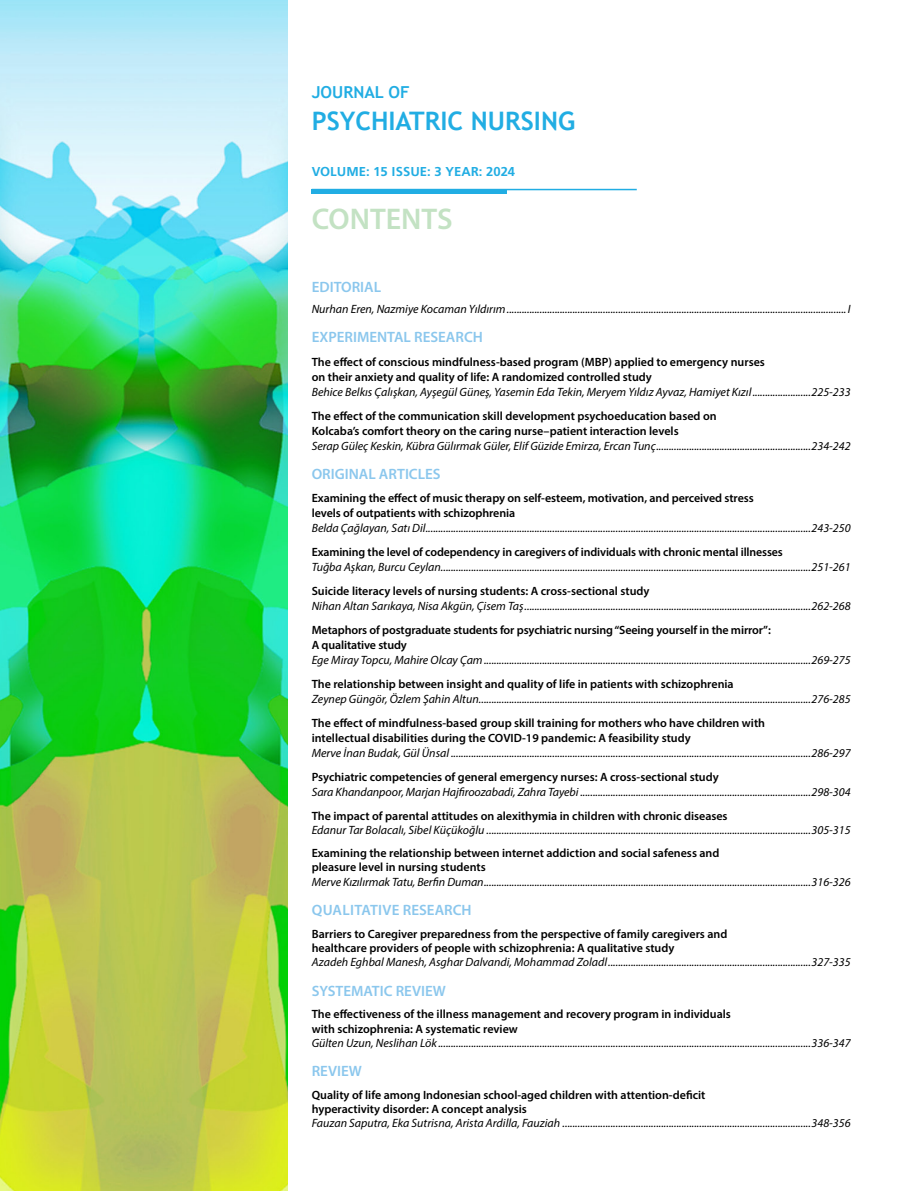
<style>
.page{position:relative;width:915px;height:1191px;background:#fff}
.page>*{position:absolute;margin:0;border:0;box-sizing:border-box;transform-origin:0 0}
.t1{font:600 30px "Myriad Pro";color:#c3e2c3}
.t2{font:700 25.5px "Trebuchet MS";color:#21ade3}
.t3{font:700 16.5px "Trebuchet MS";color:#21ade3}
.t4{font:600 15px "Myriad Pro";color:#8bc7ed}
.t5{font:13.5px "Frugal Bold Tr";color:#21ade3}
.t6{font:italic 12px "Myriad Pro";color:#000}
.t7{font:600 12px/15px "Myriad Pro";color:#000}
</style>
<div class="page">
<hr style="left:311px;top:189px;width:325px;height:1px;background:#21ade3">
<div style="left:311px;top:189px;width:196px;height:5px;background:#21ade3"></div>
<img style="left:0;top:0;width:287px;height:1191px">
<h3 class="t3" style="left:311px;top:82px;width:99px">JOURNAL OF</h3>
<h2 class="t2" style="left:311px;top:105px;width:265px">PSYCHIATRIC NURSING</h2>
<p class="t5" style="left:311px;top:163px;width:205px">VOLUME: 15 ISSUE: 3 YEAR: 2024</p>
<h1 class="t1" style="left:311px;top:200px;width:142px">CONTENTS</h1>
<p class="t4" style="left:311px;top:277px;width:71px">EDITORIAL</p>
<p class="t6" style="left:311px;top:301px;width:540px">Nurhan Eren, Nazmiye Kocaman Yıldırım...................................................................................................................................... I</p>
<p class="t4" style="left:311px;top:327px;width:173px">EXPERIMENTAL RESEARCH</p>
<p class="t7" style="left:311px;top:354px;width:454px">The effect of conscious mindfulness-based program (MBP) applied to emergency nurses on their anxiety and quality of life: A randomized controlled study</p>
<p class="t6" style="left:311px;top:384px;width:540px">Behice Belkıs Çalışkan, Ayşegül Güneş, Yasemin Eda Tekin, Meryem Yıldız Ayvaz, Hamiyet Kızıl.......................225-233</p>
<p class="t7" style="left:311px;top:408px;width:406px">The effect of the communication skill development psychoeducation based on<br>Kolcaba’s comfort theory on the caring nurse–patient interaction levels</p>
<p class="t6" style="left:311px;top:438px;width:540px">Serap Güleç Keskin, Kübra Gülırmak Güler, Elif Güzide Emirza, Ercan Tunç.............................................................234-242</p>
<p class="t4" style="left:311px;top:464px;width:130px">ORIGINAL ARTICLES</p>
<p class="t7" style="left:311px;top:490px;width:443px">Examining the effect of music therapy on self-esteem, motivation, and perceived stress levels of outpatients with schizophrenia</p>
<p class="t6" style="left:311px;top:521px;width:540px">Belda Çağlayan, Satı Dil........................................................................................................................................................243-250</p>
<p class="t7" style="left:311px;top:544px;width:472px">Examining the level of codependency in caregivers of individuals with chronic mental illnesses</p>
<p class="t6" style="left:311px;top:560px;width:540px">Tuğba Aşkan, Burcu Ceylan..................................................................................................................................................251-261</p>
<p class="t7" style="left:311px;top:583px;width:339px">Suicide literacy levels of nursing students: A cross-sectional study</p>
<p class="t6" style="left:311px;top:599px;width:540px">Nihan Altan Sarıkaya, Nisa Akgün, Çisem Taş.................................................................................................................262-268</p>
<p class="t7" style="left:311px;top:622px;width:460px">Metaphors of postgraduate students for psychiatric nursing “Seeing yourself in the mirror”:<br>A qualitative study</p>
<p class="t6" style="left:311px;top:653px;width:540px">Ege Miray Topcu, Mahire Olcay Çam.................................................................................................................................269-275</p>
<p class="t7" style="left:311px;top:676px;width:423px">The relationship between insight and quality of life in patients with schizophrenia</p>
<p class="t6" style="left:311px;top:692px;width:540px">Zeynep Güngör, Özlem Şahin Altun...................................................................................................................................276-285</p>
<p class="t7" style="left:311px;top:715px;width:454px">The effect of mindfulness-based group skill training for mothers who have children with intellectual disabilities during the COVID-19 pandemic: A feasibility study</p>
<p class="t6" style="left:311px;top:746px;width:540px">Merve İnan Budak, Gül Ünsal ..............................................................................................................................................286-297</p>
<p class="t7" style="left:311px;top:769px;width:408px">Psychiatric competencies of general emergency nurses: A cross-sectional study</p>
<p class="t6" style="left:311px;top:785px;width:540px">Sara Khandanpoor, Marjan Hajfiroozabadi, Zahra Tayebi ...........................................................................................298-304</p>
<p class="t7" style="left:311px;top:808px;width:417px">The impact of parental attitudes on alexithymia in children with chronic diseases</p>
<p class="t6" style="left:311px;top:822px;width:540px">Edanur Tar Bolacalı, Sibel Küçükoğlu ................................................................................................................................305-315</p>
<p class="t7" style="left:311px;top:845px;width:409px;line-height:14.2px">Examining the relationship between internet addiction and social safeness and pleasure level in nursing students</p>
<p class="t6" style="left:311px;top:874px;width:540px">Merve Kızılırmak Tatu, Berfin Duman.................................................................................................................................316-326</p>
<p class="t4" style="left:312px;top:900px;width:161px">QUALITATIVE RESEARCH</p>
<p class="t7" style="left:311px;top:926px;width:417px;line-height:14.2px">Barriers to Caregiver preparedness from the perspective of family caregivers and healthcare providers of people with schizophrenia: A qualitative study</p>
<p class="t6" style="left:311px;top:954px;width:540px">Azadeh Eghbal Manesh, Asghar Dalvandi, Mohammad Zoladl................................................................................327-335</p>
<p class="t4" style="left:311px;top:981px;width:136px">SYSTEMATIC REVIEW</p>
<p class="t7" style="left:311px;top:1006px;width:420px;line-height:14.2px">The effectiveness of the illness management and recovery program in individuals with schizophrenia: A systematic review</p>
<p class="t6" style="left:311px;top:1035px;width:540px">Gülten Uzun, Neslihan Lök ...................................................................................................................................................336-347</p>
<p class="t4" style="left:311px;top:1061px;width:52px">REVIEW</p>
<p class="t7" style="left:311px;top:1087px;width:395px;line-height:14.2px">Quality of life among Indonesian school-aged children with attention-deficit hyperactivity disorder: A concept analysis</p>
<p class="t6" style="left:311px;top:1115px;width:540px">Fauzan Saputra, Eka Sutrisna, Arista Ardilla, Fauziah ..................................................................................................348-356</p>
</div>
